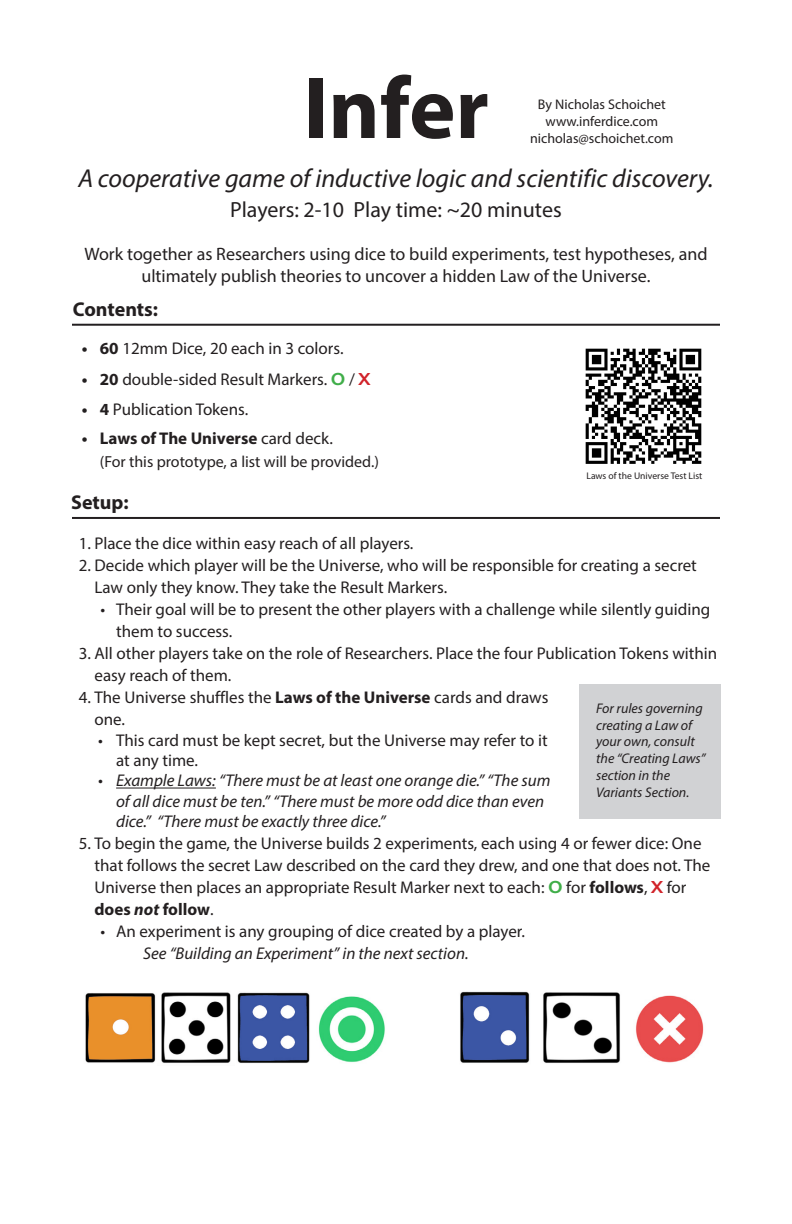
<style>
.page{position:relative;width:792px;height:1224px;background:#fff}
.page>*{position:absolute;margin:0;border:0;box-sizing:border-box;transform-origin:0 0}
.t1{font:700 88px "Myriad Pro";color:#231f20}
.t2{font:italic 26px "Myriad Pro";color:#231f20}
.t3{font:22px "Myriad Pro";color:#231f20}
.t4{font:700 20px "Myriad Pro";color:#231f20}
.t5{font:18px/21.6px "Myriad Pro";color:#231f20;text-align:center}
.t6{font:17px/22px "Myriad Pro";color:#231f20}
.t7{font:italic 17px/20.4px "Myriad Pro";color:#231f20}
.t8{font:700 17px "Myriad Pro";color:#231f20}
.t9{font:16px "Myriad Pro";color:#231f20}
.t10{font:italic 14px/16.8px "Myriad Pro";color:#231f20}
.arrow_bullet_style{font:14px "Myriad Pro";color:#231f20}
.t11{font:9.6px "Myriad Pro";color:#231f20}
.s1{font-weight:700}
.s2{font-family:"Acumin Pro Wide";font-weight:600;color:#40ae49}
.s3{font-family:"Acumin Pro Wide";font-weight:600;color:#d1232a}
.s4{font-weight:400}
.s5{font-weight:700;font-style:italic}
</style>
<div class="page">
<hr style="left:116px;top:788px;width:100px;height:1px;background:#231f20">
<hr style="left:72px;top:517px;width:648px;height:2px;background:#231f20">
<hr style="left:72px;top:324px;width:648px;height:2px;background:#231f20">
<img style="left:585px;top:348px;width:117px;height:116px">
<div style="left:579px;top:684px;width:141px;height:135px;background:#d1d2d4"></div>
<img style="left:161px;top:992px;width:70px;height:71px">
<img style="left:85px;top:993px;width:71px;height:70px">
<img style="left:543px;top:992px;width:77px;height:71px">
<img style="left:318px;top:996px;width:67px;height:66px">
<img style="left:635px;top:995px;width:69px;height:68px">
<img style="left:237px;top:992px;width:73px;height:71px">
<img style="left:460px;top:991px;width:70px;height:72px">
<p class="t1" style="left:303px;top:51px;width:187px">Infer</p>
<p class="t2" style="left:78px;top:162px;width:637px">A cooperative game of inductive logic and scientific discovery.</p>
<p class="t3" style="left:230px;top:196px;width:333px">Players: 2-10 Play time: ~20 minutes</p>
<p class="t5" style="left:84px;top:243px;width:625px">Work together as Researchers using dice to build experiments, test hypotheses, and ultimately publish theories to uncover a hidden Law of the Universe.</p>
<p class="arrow_bullet_style" style="left:538px;top:96px;width:129px">By Nicholas Schoichet</p>
<p class="arrow_bullet_style" style="left:546px;top:112px;width:114px">www.inferdice.com</p>
<p class="arrow_bullet_style" style="left:530px;top:129px;width:145px">nicholas@schoichet.com</p>
<p class="t4" style="left:73px;top:296px;width:87px">Contents:</p>
<p class="t6" style="left:82px;top:337px;width:263px"><span class="s1">• 60</span> 12mm Dice, 20 each in 3 colors.</p>
<p class="t6" style="left:82px;top:368px;width:290px"><span class="s1">• 20</span> double-sided Result Markers. <span class="s2">O</span> / <span class="s3">X</span></p>
<p class="t6" style="left:82px;top:398px;width:168px"><span class="s1">• 4</span> Publication Tokens.</p>
<p class="t8" style="left:82px;top:427px;width:253px">• Laws of The Universe <span class="s4">card deck.</span></p>
<p class="t9" style="left:100px;top:452px;width:281px">(For this prototype, a list will be provided.)</p>
<p class="t11" style="left:586px;top:470px;width:117px">Laws of the Universe Test List</p>
<p class="t4" style="left:71px;top:489px;width:59px">Setup:</p>
<p class="t6" style="left:79px;top:532px;width:336px">1. Place the dice within easy reach of all players.</p>
<p class="t6" style="left:94px;top:554px;width:604px;text-indent:-16px">2. Decide which player will be the Universe, who will be responsible for creating a secret<br>Law only they know. They take the Result Markers.</p>
<p class="t6" style="left:116px;top:598px;width:596px;text-indent:-16px">• Their goal will be to present the other players with a challenge while silently guiding them to success.</p>
<p class="t6" style="left:94px;top:642px;width:624px;text-indent:-16px">3. All other players take on the role of Researchers. Place the four Publication Tokens within easy reach of them.</p>
<p class="t6" style="left:94px;top:686px;width:455px;text-indent:-16px">4. The Universe shuffles the <span class="s1">Laws of the Universe</span> cards and draws one.</p>
<p class="t6" style="left:116px;top:729px;width:433px;line-height:20.4px;text-indent:-18px">• This card must be kept secret, but the Universe may refer to it at any time.</p>
<p class="t7" style="left:116px;top:770px;width:436px;text-indent:-18px">• Example Laws: “There must be at least one orange die.” “The sum of all dice must be ten.” “There must be more odd dice than even dice.” “There must be exactly three dice.”</p>
<p class="t6" style="left:94px;top:832px;width:617px;text-indent:-16px">5. To begin the game, the Universe builds 2 experiments, each using 4 or fewer dice: One that follows the secret Law described on the card they drew, and one that does not. The Universe then places an appropriate Result Marker next to each: <span class="s2">O</span> for <span class="s1">follows</span>, <span class="s3">X</span> for <span class="s1">does</span> <span class="s5">not</span> <span class="s1">follow</span>.</p>
<p class="t6" style="left:101px;top:920px;width:426px">• An experiment is any grouping of dice created by a player.</p>
<p class="t7" style="left:143px;top:943px;width:327px">See “Building an Experiment” in the next section.</p>
<p class="t10" style="left:596px;top:700px;width:111px">For rules governing creating a Law of your own, consult the “Creating Laws” section in the<br>Variants Section.</p>
</div>
